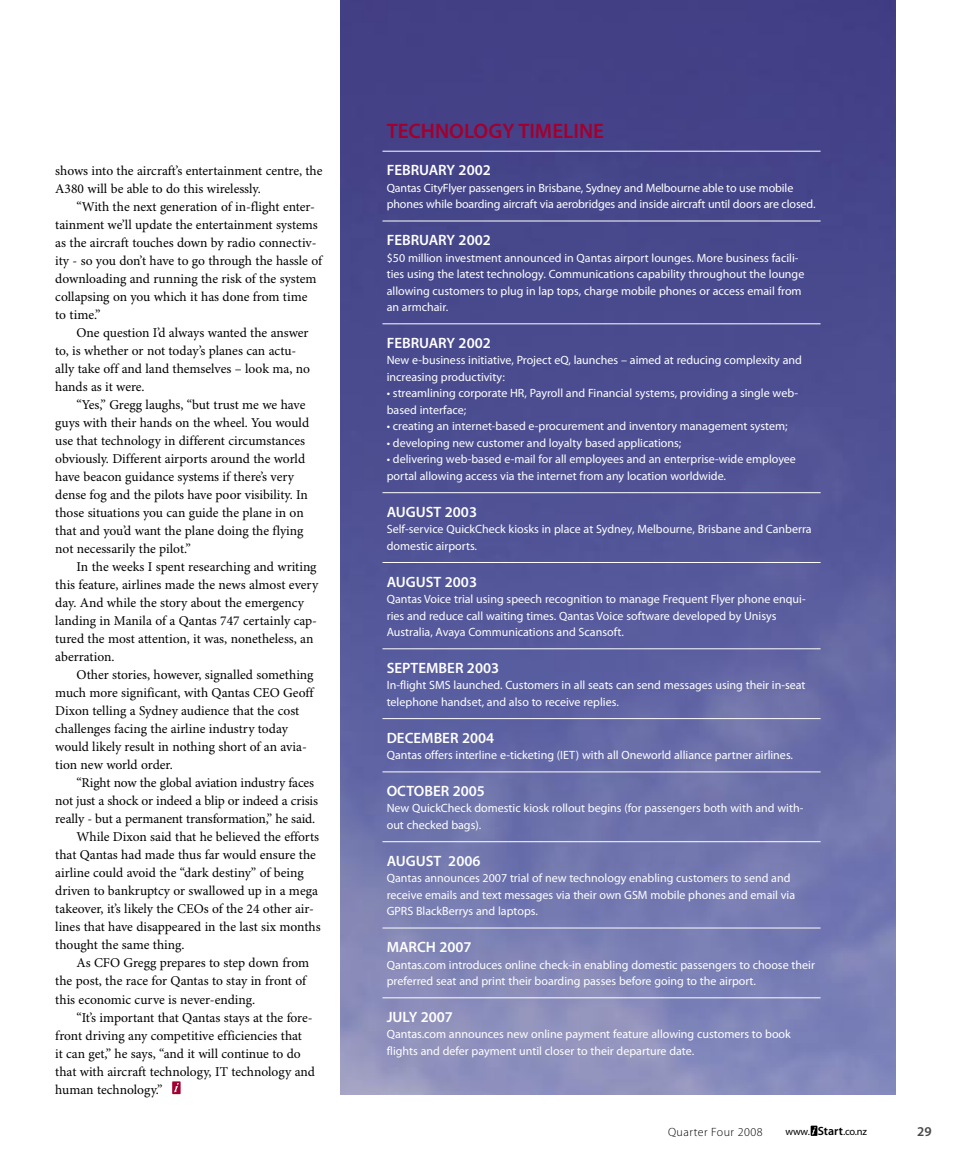
<style>
.page{position:relative;width:957px;height:1170px;background:#fff}
.page>*{position:absolute;margin:0;border:0;box-sizing:border-box;transform-origin:0 0}
.t1{font:600 21px "Myriad Pro";color:#a2002f}
.t2{font:600 15px "Myriad Pro";color:#fff}
.t3{font:13.5px/18px "Minion Pro";letter-spacing:-.005em;color:#000}
.t4{font:600 13.5px "Myriad Pro";color:#484848}
.t5{font:12px/16.5px "Myriad Pro";color:#fff}
.t6{font:300 12px "Myriad Pro";letter-spacing:.04em;color:#000}
.t7{font:10.5px "Myriad Pro";letter-spacing:-.015em;color:#000}
.s1{font-weight:600;font-size:12px}
</style>
<div class="page">
<svg style="left:810px;top:1125px;width:7px;height:10px"></svg>
<img style="left:341px;top:0;width:554px;height:1094px">
<hr style="left:382px;top:151px;width:438px;height:1px;background:#fff">
<hr style="left:382px;top:221px;width:438px;height:1px;background:#fff">
<hr style="left:382px;top:323px;width:438px;height:1px;background:#fff">
<hr style="left:382px;top:492px;width:438px;height:1px;background:#fff">
<hr style="left:382px;top:562px;width:438px;height:1px;background:#fff">
<hr style="left:382px;top:648px;width:438px;height:1px;background:#fff">
<hr style="left:382px;top:718px;width:438px;height:1px;background:#fff">
<hr style="left:382px;top:771px;width:438px;height:1px;background:#fff">
<hr style="left:382px;top:841px;width:438px;height:1px;background:#fff">
<hr style="left:382px;top:927px;width:438px;height:1px;background:#fff">
<hr style="left:382px;top:997px;width:438px;height:1px;background:#fff">
<svg style="left:172px;top:1081px;width:9px;height:13px"></svg>
<p class="t3" style="left:55px;top:162px;width:269px">shows into the aircraft’s entertainment centre, the<br>A380 will be able to do this wirelessly.</p>
<p class="t3" style="left:55px;top:198px;width:268px;text-indent:21px">“With the next generation of in-flight enter&shy;tainment we’ll update the entertainment systems as the aircraft touches down by radio connectiv&shy;ity - so you don’t have to go through the hassle of downloading and running the risk of the system collapsing on you which it has done from time<br>to time.”</p>
<p class="t3" style="left:55px;top:324px;width:256px;text-indent:21px">One question I’d always wanted the answer to, is whether or not today’s planes can actu&shy;ally take off and land themselves – look ma, no hands as it were.</p>
<p class="t3" style="left:55px;top:396px;width:255px;text-indent:21px">“Yes,” Gregg laughs, “but trust me we have guys with their hands on the wheel. You would use that technology in different circumstances obviously. Different airports around the world have beacon guidance systems if there’s very dense fog and the pilots have poor visibility. In those situations you can guide the plane in on that and you’d want the plane doing the flying not necessarily the pilot.”</p>
<p class="t3" style="left:55px;top:558px;width:264px;text-indent:21px">In the weeks I spent researching and writing this feature, airlines made the news almost every day. And while the story about the emergency landing in Manila of a Qantas 747 certainly cap&shy;tured the most attention, it was, nonetheless, an aberration.</p>
<p class="t3" style="left:55px;top:666px;width:260px;text-indent:21px">Other stories, however, signalled something much more significant, with Qantas CEO Geoff Dixon telling a Sydney audience that the cost challenges facing the airline industry today would likely result in nothing short of an avia&shy;tion new world order.</p>
<p class="t3" style="left:55px;top:774px;width:264px;text-indent:21px">“Right now the global aviation industry faces not just a shock or indeed a blip or indeed a crisis really - but a permanent transformation,” he said.</p>
<p class="t3" style="left:55px;top:828px;width:267px;text-indent:21px">While Dixon said that he believed the efforts that Qantas had made thus far would ensure the airline could avoid the “dark destiny” of being driven to bankruptcy or swallowed up in a mega takeover, it’s likely the CEOs of the 24 other air&shy;lines that have disappeared in the last six months thought the same thing.</p>
<p class="t3" style="left:55px;top:954px;width:255px;text-indent:21px">As CFO Gregg prepares to step down from the post, the race for Qantas to stay in front of this economic curve is never-ending.</p>
<p class="t3" style="left:55px;top:1008px;width:261px;text-indent:21px">“It’s important that Qantas stays at the fore&shy;front driving any competitive efficiencies that<br>it can get,” he says, “and it will continue to do that with aircraft technology, IT technology and human technology.”</p>
<p class="t1" style="left:387px;top:120px;width:219px">TECHNOLOGY TIMELINE</p>
<p class="t2" style="left:387px;top:162px;width:106px">FEBRUARY 2002</p>
<p class="t5" style="left:387px;top:180px;width:430px">Qantas CityFlyer passengers in Brisbane, Sydney and Melbourne able to use mobile phones while boarding aircraft via aerobridges and inside aircraft until doors are closed.</p>
<p class="t2" style="left:387px;top:232px;width:106px">FEBRUARY 2002</p>
<p class="t5" style="left:387px;top:249px;width:419px">$50 million investment announced in Qantas airport lounges. More business facili&shy;ties using the latest technology. Communications capability throughout the lounge allowing customers to plug in lap tops, charge mobile phones or access email from an armchair.</p>
<p class="t2" style="left:387px;top:334px;width:106px">FEBRUARY 2002</p>
<p class="t5" style="left:387px;top:352px;width:417px">New e-business initiative, Project eQ, launches – aimed at reducing complexity and increasing productivity:</p>
<p class="t5" style="left:387px;top:385px;width:413px">• streamlining corporate HR, Payroll and Financial systems, providing a single web&shy;based interface;</p>
<p class="t5" style="left:387px;top:418px;width:402px">• creating an internet-based e-procurement and inventory management system;</p>
<p class="t5" style="left:387px;top:435px;width:296px">• developing new customer and loyalty based applications;</p>
<p class="t5" style="left:387px;top:451px;width:411px">• delivering web-based e-mail for all employees and an enterprise-wide employee portal allowing access via the internet from any location worldwide.</p>
<p class="t2" style="left:387px;top:503px;width:92px">AUGUST 2003</p>
<p class="t5" style="left:387px;top:521px;width:426px">Self-service QuickCheck kiosks in place at Sydney, Melbourne, Brisbane and Canberra domestic airports.</p>
<p class="t2" style="left:387px;top:573px;width:92px">AUGUST 2003</p>
<p class="t5" style="left:387px;top:591px;width:420px">Qantas Voice trial using speech recognition to manage Frequent Flyer phone enqui&shy;ries and reduce call waiting times. Qantas Voice software developed by Unisys<br>Australia, Avaya Communications and Scansoft.</p>
<p class="t2" style="left:387px;top:659px;width:114px">SEPTEMBER 2003</p>
<p class="t5" style="left:387px;top:677px;width:420px">In-flight SMS launched. Customers in all seats can send messages using their in-seat telephone handset, and also to receive replies.</p>
<p class="t2" style="left:387px;top:729px;width:109px">DECEMBER 2004</p>
<p class="t5" style="left:387px;top:747px;width:408px">Qantas offers interline e-ticketing (IET) with all Oneworld alliance partner airlines.</p>
<p class="t2" style="left:387px;top:782px;width:100px">OCTOBER 2005</p>
<p class="t5" style="left:387px;top:800px;width:418px">New QuickCheck domestic kiosk rollout begins (for passengers both with and with&shy;out checked bags).</p>
<p class="t2" style="left:387px;top:852px;width:95px">AUGUST 2006</p>
<p class="t5" style="left:387px;top:870px;width:410px">Qantas announces 2007 trial of new technology enabling customers to send and receive emails and text messages via their own GSM mobile phones and email via<br>GPRS BlackBerrys and laptops.</p>
<p class="t2" style="left:387px;top:938px;width:86px">MARCH 2007</p>
<p class="t5" style="left:387px;top:956px;width:430px">Qantas.com introduces online check-in enabling domestic passengers to choose their preferred seat and print their boarding passes before going to the airport.</p>
<p class="t2" style="left:387px;top:1008px;width:68px">JULY 2007</p>
<p class="t5" style="left:387px;top:1026px;width:405px">Qantas.com announces new online payment feature allowing customers to book flights and defer payment until closer to their departure date.</p>
<p class="t6" style="left:668px;top:1125px;width:96px">Quarter Four 2008</p>
<p class="t7" style="left:785px;top:1125px;width:83px">www. <span class="s1">Start</span>.co.nz</p>
<p class="t4" style="left:917px;top:1123px;width:16px">29</p>
</div>
